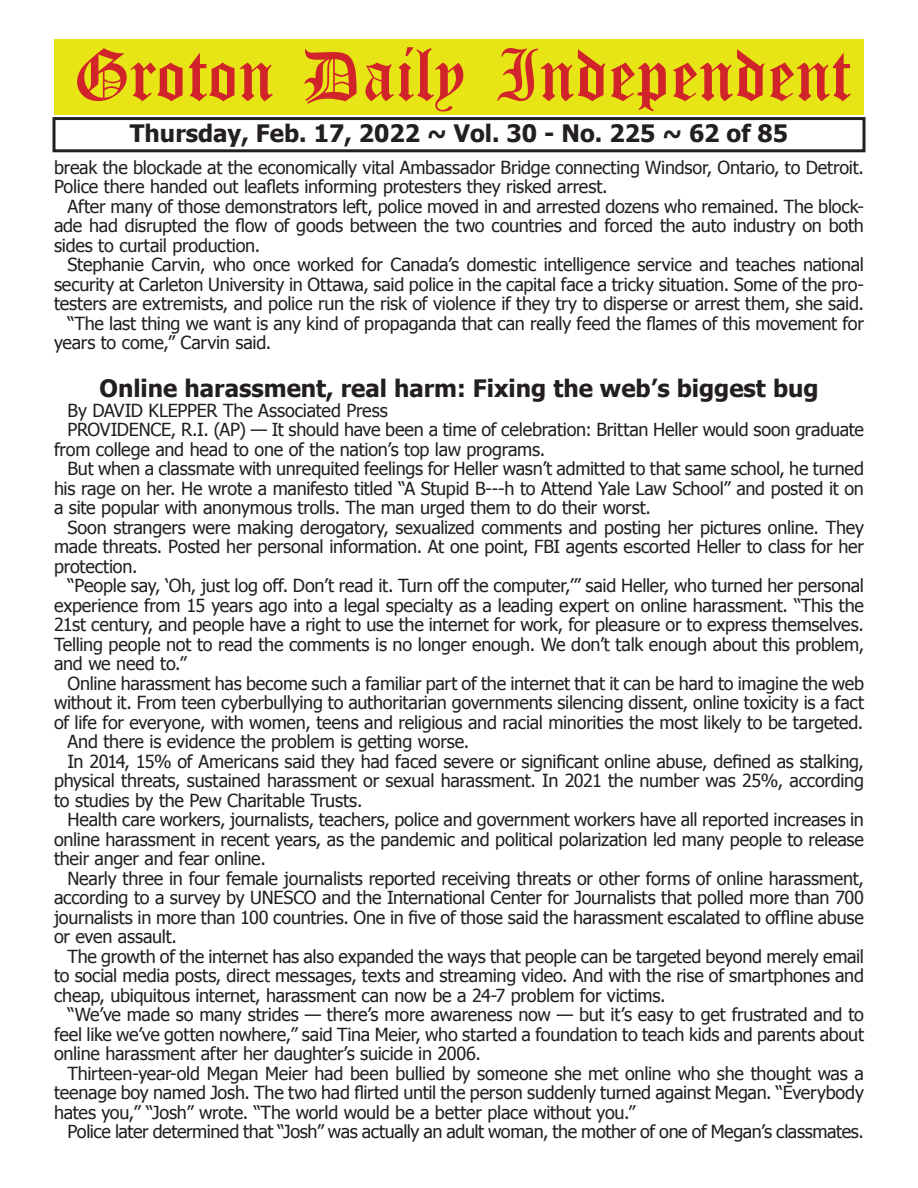
<style>
.page{position:relative;width:918px;height:1188px;background:#fff}
.page>*{position:absolute;margin:0;border:0;box-sizing:border-box;transform-origin:0 0}
.t1{font:54px "Old English Five";color:#d1232a}
.t2{font:700 24px "Tahoma";color:#231f20}
.t3{font:18px/19.5px "Tahoma";letter-spacing:-.01em;color:#231f20}
</style>
<div class="page">
<div style="left:52px;top:117px;width:814px;height:35px;border:3px solid #231f20"></div>
<div style="left:54px;top:40px;width:810px;height:75px;background:#e7e515"></div>
<h1 class="t1" style="left:73px;top:50px;width:779px">Groton Daily Independent</h1>
<h2 class="t2" style="left:130px;top:116px;width:660px">Thursday, Feb. 17, 2022 ~ Vol. 30 - No. 225 ~ 62 of 85</h2>
<p class="t3" style="left:54px;top:156px;width:812px">break the blockade at the economically vital Ambassador Bridge connecting Windsor, Ontario, to Detroit.<br>Police there handed out leaflets informing protesters they risked arrest.</p>
<p class="t3" style="left:54px;top:195px;width:812px;text-align:justify;text-indent:14px">After many of those demonstrators left, police moved in and arrested dozens who remained. The block&shy;ade had disrupted the flow of goods between the two countries and forced the auto industry on both sides to curtail production.</p>
<p class="t3" style="left:68px;top:254px;width:798px">Stephanie Carvin, who once worked for Canada’s domestic intelligence service and teaches national</p>
<p class="t3" style="left:54px;top:273px;width:812px">security at Carleton University in Ottawa, said police in the capital face a tricky situation. Some of the pro-</p>
<p class="t3" style="left:54px;top:293px;width:811px">testers are extremists, and police run the risk of violence if they try to disperse or arrest them, she said.</p>
<p class="t3" style="left:68px;top:312px;width:798px">“The last thing we want is any kind of propaganda that can really feed the flames of this movement for</p>
<p class="t3" style="left:54px;top:332px;width:219px">years to come,” Carvin said.</p>
<h2 class="t2" style="left:100px;top:372px;width:721px">Online harassment, real harm: Fixing the web’s biggest bug</h2>
<p class="t3" style="left:68px;top:400px;width:322px">By DAVID KLEPPER The Associated Press</p>
<p class="t3" style="left:68px;top:419px;width:798px">PROVIDENCE, R.I. (AP) — It should have been a time of celebration: Brittan Heller would soon graduate</p>
<p class="t3" style="left:54px;top:439px;width:493px">from college and head to one of the nation’s top law programs.</p>
<p class="t3" style="left:68px;top:458px;width:798px">But when a classmate with unrequited feelings for Heller wasn’t admitted to that same school, he turned</p>
<p class="t3" style="left:54px;top:478px;width:812px">his rage on her. He wrote a manifesto titled “A Stupid B---h to Attend Yale Law School” and posted it on</p>
<p class="t3" style="left:54px;top:497px;width:599px">a site popular with anonymous trolls. The man urged them to do their worst.</p>
<p class="t3" style="left:68px;top:517px;width:798px">Soon strangers were making derogatory, sexualized comments and posting her pictures online. They</p>
<p class="t3" style="left:54px;top:536px;width:811px">made threats. Posted her personal information. At one point, FBI agents escorted Heller to class for her</p>
<p class="t3" style="left:54px;top:556px;width:85px">protection.</p>
<p class="t3" style="left:68px;top:575px;width:798px">“People say, ‘Oh, just log off. Don’t read it. Turn off the computer,’” said Heller, who turned her personal</p>
<p class="t3" style="left:54px;top:595px;width:811px">experience from 15 years ago into a legal specialty as a leading expert on online harassment. “This the</p>
<p class="t3" style="left:54px;top:614px;width:811px">21st century, and people have a right to use the internet for work, for pleasure or to express themselves.</p>
<p class="t3" style="left:54px;top:634px;width:812px">Telling people not to read the comments is no longer enough. We don’t talk enough about this problem,</p>
<p class="t3" style="left:54px;top:653px;width:134px">and we need to.”</p>
<p class="t3" style="left:68px;top:673px;width:798px">Online harassment has become such a familiar part of the internet that it can be hard to imagine the web</p>
<p class="t3" style="left:54px;top:692px;width:812px">without it. From teen cyberbullying to authoritarian governments silencing dissent, online toxicity is a fact</p>
<p class="t3" style="left:54px;top:712px;width:811px">of life for everyone, with women, teens and religious and racial minorities the most likely to be targeted.</p>
<p class="t3" style="left:68px;top:731px;width:403px">And there is evidence the problem is getting worse.</p>
<p class="t3" style="left:68px;top:751px;width:798px">In 2014, 15% of Americans said they had faced severe or significant online abuse, defined as stalking,</p>
<p class="t3" style="left:54px;top:770px;width:811px">physical threats, sustained harassment or sexual harassment. In 2021 the number was 25%, according</p>
<p class="t3" style="left:54px;top:790px;width:310px">to studies by the Pew Charitable Trusts.</p>
<p class="t3" style="left:68px;top:809px;width:798px">Health care workers, journalists, teachers, police and government workers have all reported increases in</p>
<p class="t3" style="left:54px;top:829px;width:812px">online harassment in recent years, as the pandemic and political polarization led many people to release</p>
<p class="t3" style="left:54px;top:848px;width:213px">their anger and fear online.</p>
<p class="t3" style="left:68px;top:868px;width:798px">Nearly three in four female journalists reported receiving threats or other forms of online harassment,</p>
<p class="t3" style="left:54px;top:887px;width:811px">according to a survey by UNESCO and the International Center for Journalists that polled more than 700</p>
<p class="t3" style="left:54px;top:907px;width:811px">journalists in more than 100 countries. One in five of those said the harassment escalated to offline abuse</p>
<p class="t3" style="left:54px;top:926px;width:125px">or even assault.</p>
<p class="t3" style="left:68px;top:946px;width:798px">The growth of the internet has also expanded the ways that people can be targeted beyond merely email</p>
<p class="t3" style="left:54px;top:965px;width:812px">to social media posts, direct messages, texts and streaming video. And with the rise of smartphones and</p>
<p class="t3" style="left:54px;top:985px;width:613px">cheap, ubiquitous internet, harassment can now be a 24-7 problem for victims.</p>
<p class="t3" style="left:68px;top:1004px;width:798px">“We’ve made so many strides — there’s more awareness now — but it’s easy to get frustrated and to</p>
<p class="t3" style="left:54px;top:1024px;width:812px">feel like we’ve gotten nowhere,” said Tina Meier, who started a foundation to teach kids and parents about</p>
<p class="t3" style="left:54px;top:1043px;width:429px">online harassment after her daughter’s suicide in 2006.</p>
<p class="t3" style="left:68px;top:1063px;width:798px">Thirteen-year-old Megan Meier had been bullied by someone she met online who she thought was a</p>
<p class="t3" style="left:54px;top:1082px;width:811px">teenage boy named Josh. The two had flirted until the person suddenly turned against Megan. “Everybody</p>
<p class="t3" style="left:54px;top:1102px;width:583px">hates you,” “Josh” wrote. “The world would be a better place without you.”</p>
<p class="t3" style="left:68px;top:1121px;width:798px">Police later determined that “Josh” was actually an adult woman, the mother of one of Megan’s classmates.</p>
</div>
